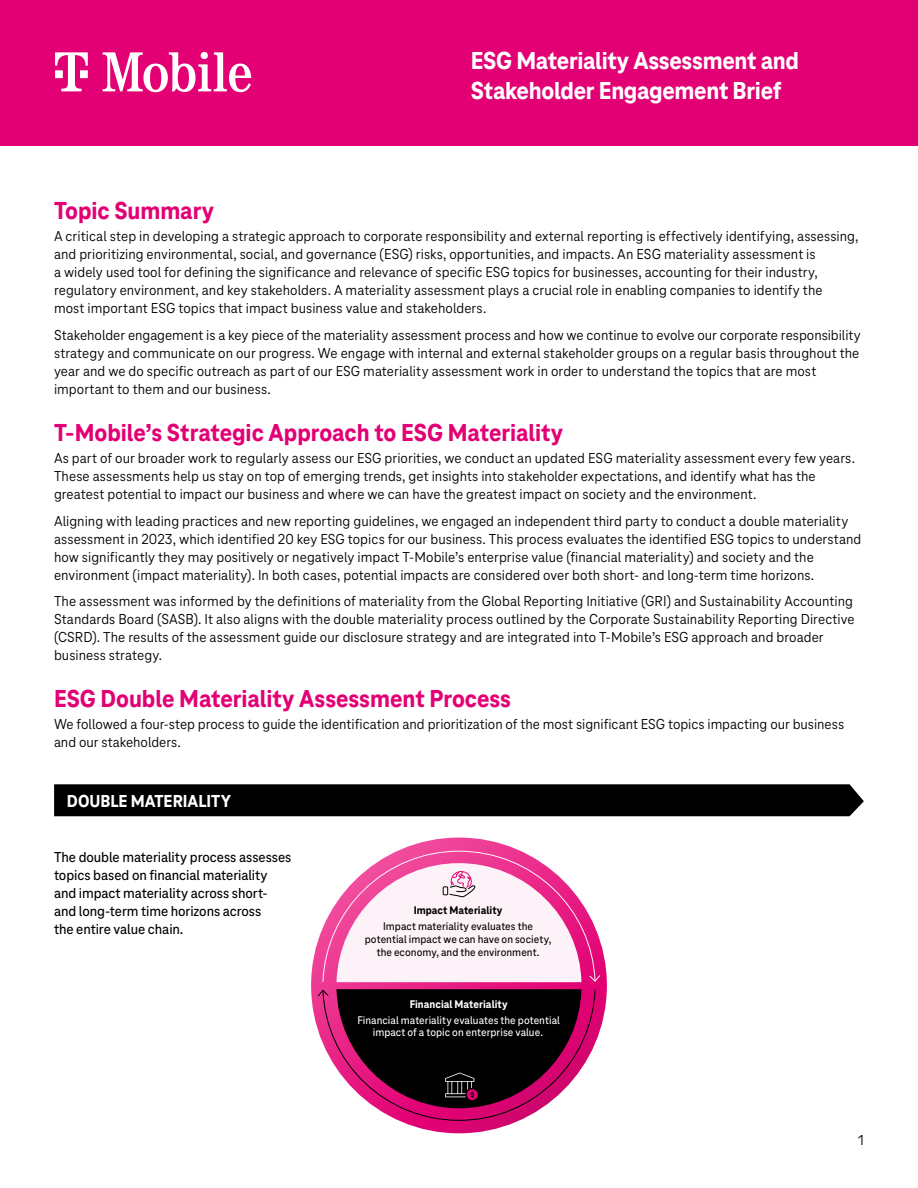
<style>
.page{position:relative;width:918px;height:1188px;background:#fff}
.page>*{position:absolute;margin:0;border:0;box-sizing:border-box;transform-origin:0 0}
.Body___H0{font:800 25.5px "Tele Neo";letter-spacing:-.005em;color:#e20074}
.t1{font:800 25.5px/30px "Tele Neo";letter-spacing:-.015em;color:#fff}
.t2{font:800 18px "Tele Neo";color:#fff}
.Body___Text{font:15px/18px "Tele Neo";letter-spacing:.005em;color:#000}
.t3{font:500 15px/18px "Tele Neo";letter-spacing:-.005em;color:#000}
.Body___Intro{font:15px/18px "Tele Neo";color:#000}
.t4{font:500 11.55px/12.8px "Tele Neo";letter-spacing:.005em;color:#000;text-align:center}
.t5{font:500 11.55px/12.8px "Tele Neo";letter-spacing:.005em;color:#fff;text-align:center}
.t6{font:800 11.55px "Tele Neo";letter-spacing:.005em;color:#fff}
.t7{font:800 11.55px "Tele Neo";letter-spacing:.005em;color:#000}
</style>
<div class="page">
<div style="left:0;top:0;width:918px;height:146px;background:#e20074"></div>
<div style="left:54px;top:784px;width:810px;height:32px;background:#000"></div>
<svg style="left:311px;top:838px;width:296px;height:295px;background:#e62185"></svg>
<svg style="left:322px;top:850px;width:279px;height:133px"></svg>
<svg style="left:317px;top:989px;width:279px;height:132px;background:#592841"></svg>
<svg style="left:103px;top:52px;width:148px;height:40px"></svg>
<svg style="left:55px;top:52px;width:33px;height:39px"></svg>
<p class="t1" style="left:471px;top:46px;width:330px">ESG Materiality Assessment and<br>Stakeholder Engagement Brief</p>
<p class="Body___H0" style="left:54px;top:197px;width:162px">Topic Summary</p>
<p class="Body___Text" style="left:54px;top:228px;width:806px">A critical step in developing a strategic approach to corporate responsibility and external reporting is effectively identifying, assessing, and prioritizing environmental, social, and governance (ESG) risks, opportunities, and impacts. An ESG materiality assessment is<br>a widely used tool for defining the significance and relevance of specific ESG topics for businesses, accounting for their industry, regulatory environment, and key stakeholders. A materiality assessment plays a crucial role in enabling companies to identify the<br>most important ESG topics that impact business value and stakeholders.</p>
<p class="Body___Text" style="left:54px;top:326px;width:808px">Stakeholder engagement is a key piece of the materiality assessment process and how we continue to evolve our corporate responsibility strategy and communicate on our progress. We engage with internal and external stakeholder groups on a regular basis throughout the year and we do specific outreach as part of our ESG materiality assessment work in order to understand the topics that are most important to them and our business.</p>
<p class="Body___H0" style="left:54px;top:418px;width:511px">T-Mobile’s Strategic Approach to ESG Materiality</p>
<p class="Body___Text" style="left:54px;top:449px;width:803px">As part of our broader work to regularly assess our ESG priorities, we conduct an updated ESG materiality assessment every few years.<br>These assessments help us stay on top of emerging trends, get insights into stakeholder expectations, and identify what has the greatest potential to impact our business and where we can have the greatest impact on society and the environment.</p>
<p class="Body___Text" style="left:54px;top:512px;width:809px">Aligning with leading practices and new reporting guidelines, we engaged an independent third party to conduct a double materiality assessment in 2023, which identified 20 key ESG topics for our business. This process evaluates the identified ESG topics to understand how significantly they may positively or negatively impact T-Mobile’s enterprise value (financial materiality) and society and the environment (impact materiality). In both cases, potential impacts are considered over both short- and long-term time horizons.</p>
<p class="Body___Text" style="left:54px;top:592px;width:802px">The assessment was informed by the definitions of materiality from the Global Reporting Initiative (GRI) and Sustainability Accounting Standards Board (SASB). It also aligns with the double materiality process outlined by the Corporate Sustainability Reporting Directive (CSRD). The results of the assessment guide our disclosure strategy and are integrated into T-Mobile’s ESG approach and broader business strategy.</p>
<p class="Body___H0" style="left:54px;top:685px;width:459px">ESG Double Materiality Assessment Process</p>
<p class="Body___Intro" style="left:54px;top:716px;width:792px">We followed a four-step process to guide the identification and prioritization of the most significant ESG topics impacting our business and our stakeholders.</p>
<p class="t2" style="left:67px;top:791px;width:166px">DOUBLE MATERIALITY</p>
<p class="t3" style="left:54px;top:848px;width:239px">The double materiality process assesses topics based on financial materiality and impact materiality across short&shy;and long-term time horizons across<br>the entire value chain.</p>
<p class="t7" style="left:414px;top:904px;width:90px">Impact Materiality</p>
<p class="t4" style="left:365px;top:920px;width:188px">Impact materiality evaluates the potential impact we can have on society, the economy, and the environment.</p>
<p class="t6" style="left:410px;top:997px;width:99px">Financial Materiality</p>
<p class="t5" style="left:357px;top:1013px;width:204px">Financial materiality evaluates the potential impact of a topic on enterprise value.</p>
<p class="Body___Text" style="left:858px;top:1132px;width:7px">1</p>
</div>
